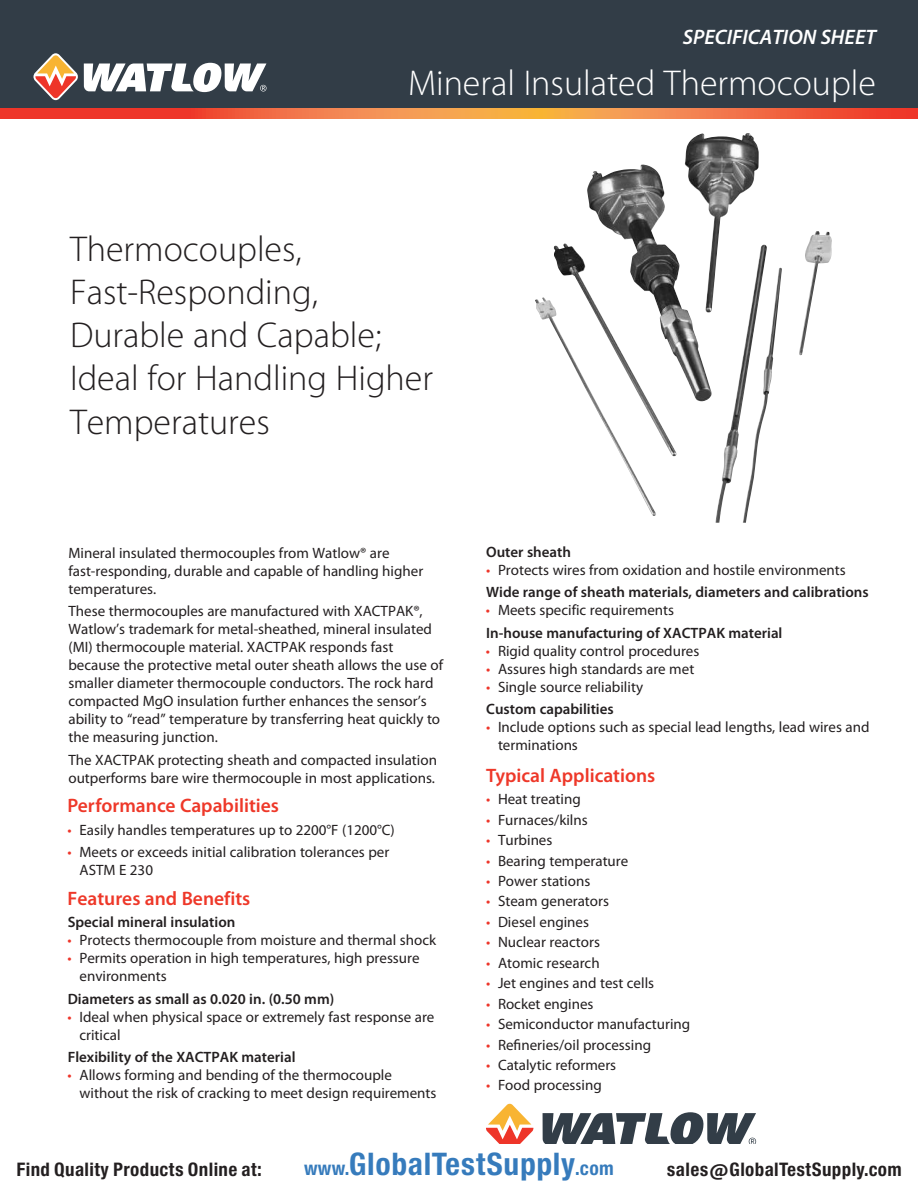
<style>
.page{position:relative;width:918px;height:1188px;background:#fff}
.page>*{position:absolute;margin:0;border:0;box-sizing:border-box;transform-origin:0 0}
.t1{font:300 36px/43.2px "Myriad Pro";color:#231f20}
.t2{font:300 36px "Myriad Pro";color:#fff}
.t3{font:29.7px "Europa Gro Nr 2 SBOP Bol Con";letter-spacing:.02em;color:#367bbc}
.t4{font:italic 600 21px "Myriad Pro";color:#fff}
.t5{font:600 19.5px "Myriad Pro";color:#ee3829}
.t6{font:17.85px "Europa Gro Nr 2 SBOP Bol Con";letter-spacing:.02em;color:#231f20}
.t7{font:15px/18px "Myriad Pro";color:#231f20}
.t8{font:600 15px/22.5px "Myriad Pro";color:#231f20}
.s1{color:#ee3529}
.s2{font-weight:400;color:#ee3529}
.s3{font-weight:400}
.s4{font-weight:600}
.s5{font-size:18.3px}
</style>
<div class="page">
<div style="left:0;top:0;width:918px;height:108px;background:#323d47"></div>
<svg style="left:84px;top:63px;width:183px;height:29px"></svg>
<svg style="left:33px;top:53px;width:45px;height:47px"></svg>
<svg style="left:0;top:108px;width:918px;height:11px;background:#f16e3f"></svg>
<img style="left:587px;top:133px;width:172px;height:180px">
<svg style="left:543px;top:1112px;width:213px;height:32px"></svg>
<svg style="left:486px;top:1103px;width:48px;height:41px"></svg>
<h3 class="t4" style="left:683px;top:24px;width:195px">SPECIFICATION SHEET</h3>
<h1 class="t2" style="left:408px;top:64px;width:469px">Mineral Insulated Thermocouple</h1>
<h1 class="t1" style="left:70px;top:228px;width:364px">Thermocouples,<br>Fast-Responding,<br>Durable and Capable;<br>Ideal for Handling Higher<br>Temperatures</h1>
<p class="t7" style="left:68px;top:543px;width:356px">Mineral insulated thermocouples from Watlow® are fast-responding, durable and capable of handling higher temperatures.</p>
<p class="t7" style="left:68px;top:602px;width:376px">These thermocouples are manufactured with XACTPAK®, Watlow’s trademark for metal-sheathed, mineral insulated (MI) thermocouple material. XACTPAK responds fast because the protective metal outer sheath allows the use of smaller diameter thermocouple conductors. The rock hard compacted MgO insulation further enhances the sensor’s ability to “read” temperature by transferring heat quickly to the measuring junction.</p>
<p class="t7" style="left:68px;top:750px;width:370px">The XACTPAK protecting sheath and compacted insulation outperforms bare wire thermocouple in most applications.</p>
<h3 class="t5" style="left:68px;top:793px;width:213px">Performance Capabilities</h3>
<p class="t7" style="left:68px;top:821px;width:329px"><span class="s1">•</span> Easily handles temperatures up to 2200°F (1200°C)</p>
<p class="t7" style="left:80px;top:843px;width:311px;text-indent:-12px"><span class="s1">•</span> Meets or exceeds initial calibration tolerances per<br>ASTM E 230</p>
<h3 class="t5" style="left:68px;top:886px;width:184px">Features and Benefits</h3>
<p class="t8" style="left:68px;top:911px;width:169px">Special mineral insulation</p>
<p class="t7" style="left:68px;top:931px;width:370px"><span class="s1">•</span> Protects thermocouple from moisture and thermal shock</p>
<p class="t7" style="left:80px;top:949px;width:342px;text-indent:-12px"><span class="s1">•</span> Permits operation in high temperatures, high pressure environments</p>
<p class="t8" style="left:68px;top:987px;width:268px">Diameters as small as 0.020 in. (0.50 mm)</p>
<p class="t7" style="left:80px;top:1007px;width:356px;text-indent:-12px"><span class="s1">•</span> Ideal when physical space or extremely fast response are critical</p>
<p class="t8" style="left:68px;top:1046px;width:229px">Flexibility of the XACTPAK material</p>
<p class="t7" style="left:80px;top:1066px;width:359px;text-indent:-12px"><span class="s1">•</span> Allows forming and bending of the thermocouple without the risk of cracking to meet design requirements</p>
<p class="t8" style="left:486px;top:540px;width:86px">Outer sheath</p>
<p class="t8" style="left:486px;top:558px;width:384px"><span class="s2">•</span> <span class="s3">Protects wires from oxidation and hostile environments<br></span>Wide range of sheath materials, diameters and calibrations</p>
<p class="t8" style="left:486px;top:599px;width:298px"><span class="s2">•</span> <span class="s3">Meets specific requirements<br></span>In-house manufacturing of XACTPAK material</p>
<p class="t7" style="left:486px;top:642px;width:215px"><span class="s1">•</span> Rigid quality control procedures</p>
<p class="t7" style="left:486px;top:660px;width:210px"><span class="s1">•</span> Assures high standards are met</p>
<p class="t7" style="left:486px;top:675px;width:159px;line-height:22.5px"><span class="s1">•</span> Single source reliability<br><span class="s4">Custom capabilities</span></p>
<p class="t7" style="left:498px;top:718px;width:373px;text-indent:-12px"><span class="s1">•</span> Include options such as special lead lengths, lead wires and terminations</p>
<h3 class="t5" style="left:486px;top:763px;width:171px">Typical Applications</h3>
<p class="t7" style="left:486px;top:790px;width:96px"><span class="s1">•</span> Heat treating</p>
<p class="t7" style="left:486px;top:811px;width:103px"><span class="s1">•</span> Furnaces/kilns</p>
<p class="t7" style="left:486px;top:831px;width:68px"><span class="s1">•</span> Turbines</p>
<p class="t7" style="left:486px;top:851px;width:144px"><span class="s1">•</span> Bearing temperature</p>
<p class="t7" style="left:486px;top:872px;width:106px"><span class="s1">•</span> Power stations</p>
<p class="t7" style="left:486px;top:892px;width:125px"><span class="s1">•</span> Steam generators</p>
<p class="t7" style="left:486px;top:913px;width:105px"><span class="s1">•</span> Diesel engines</p>
<p class="t7" style="left:486px;top:933px;width:115px"><span class="s1">•</span> Nuclear reactors</p>
<p class="t7" style="left:486px;top:954px;width:115px"><span class="s1">•</span> Atomic research</p>
<p class="t7" style="left:486px;top:974px;width:170px"><span class="s1">•</span> Jet engines and test cells</p>
<p class="t7" style="left:486px;top:994px;width:109px"><span class="s1">•</span> Rocket engines</p>
<p class="t7" style="left:486px;top:1015px;width:206px"><span class="s1">•</span> Semiconductor manufacturing</p>
<p class="t7" style="left:486px;top:1035px;width:167px"><span class="s1">•</span> Refineries/oil processing</p>
<p class="t7" style="left:486px;top:1056px;width:132px"><span class="s1">•</span> Catalytic reformers</p>
<p class="t7" style="left:486px;top:1076px;width:117px"><span class="s1">•</span> Food processing</p>
<p class="t6" style="left:16px;top:1159px;width:247px">Find Quality Products Online at:</p>
<h2 class="t3" style="left:304px;top:1147px;width:311px"><span class="s5">www.</span>GlobalTestSupply<span class="s5">.com</span></h2>
<p class="t6" style="left:667px;top:1159px;width:236px">sales@GlobalTestSupply.com</p>
</div>
